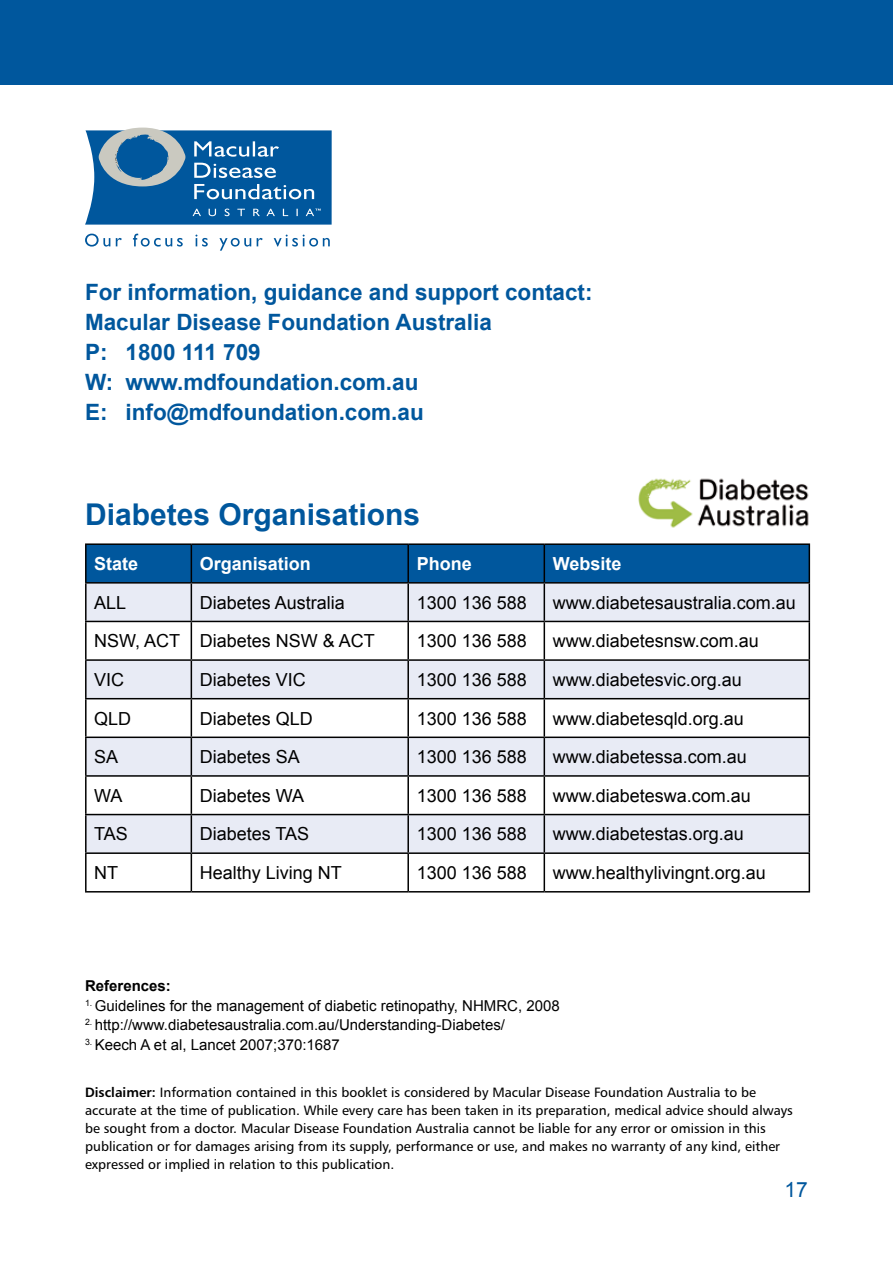
<style>
.page{position:relative;width:893px;height:1263px;background:#fff}
.page>*{position:absolute;margin:0;border:0;box-sizing:border-box;transform-origin:0 0}
.t1{font:700 30px "Arial";color:#00579d}
.t2{font:700 22.5px/30px "Arial";color:#00579d}
.t3{font:21px "Arial";color:#00579d}
.t4{font:18px "Arial";color:#000}
.t5{font:700 18px "Arial";color:#fff}
.t6{font:15px "Arial";color:#000}
.t7{font:700 15px "Arial";color:#000}
.t8{font:13.5px/18px "Humanist 777 BT Roman B";color:#000}
.s1{font-family:"Humanist 777 BT Bold B"}
</style>
<div class="page">
<div style="left:0;top:0;width:893px;height:85px;background:#00579d"></div>
<div style="left:87px;top:545px;width:722px;height:37px;background:#00579d"></div>
<svg style="left:87px;top:584px;width:722px;height:268px;fill:#e8ebf5"></svg>
<svg style="left:190px;top:854px;width:619px;height:37px"></svg>
<hr style="left:85px;top:543px;width:106px;height:2px;background:#000">
<hr style="left:85px;top:545px;width:2px;height:37px;background:#000">
<hr style="left:191px;top:543px;width:217px;height:2px;background:#000">
<hr style="left:191px;top:545px;width:1px;height:37px;background:#000">
<hr style="left:408px;top:543px;width:136px;height:2px;background:#000">
<hr style="left:407px;top:545px;width:2px;height:37px;background:#000">
<hr style="left:544px;top:543px;width:266px;height:2px;background:#000">
<hr style="left:544px;top:545px;width:1px;height:37px;background:#000">
<hr style="left:809px;top:545px;width:1px;height:37px;background:#000">
<hr style="left:85px;top:582px;width:106px;height:2px;background:#000">
<hr style="left:85px;top:584px;width:2px;height:37px;background:#000">
<hr style="left:191px;top:582px;width:217px;height:2px;background:#000">
<hr style="left:191px;top:584px;width:1px;height:37px;background:#000">
<hr style="left:408px;top:582px;width:136px;height:2px;background:#000">
<hr style="left:407px;top:584px;width:2px;height:37px;background:#000">
<hr style="left:544px;top:582px;width:266px;height:2px;background:#000">
<hr style="left:544px;top:584px;width:1px;height:37px;background:#000">
<hr style="left:809px;top:584px;width:1px;height:37px;background:#000">
<hr style="left:85px;top:621px;width:106px;height:1px;background:#000">
<hr style="left:85px;top:622px;width:2px;height:37px;background:#000">
<hr style="left:191px;top:621px;width:217px;height:1px;background:#000">
<hr style="left:191px;top:622px;width:1px;height:37px;background:#000">
<hr style="left:408px;top:621px;width:136px;height:1px;background:#000">
<hr style="left:407px;top:622px;width:2px;height:37px;background:#000">
<hr style="left:544px;top:621px;width:266px;height:1px;background:#000">
<hr style="left:544px;top:622px;width:1px;height:37px;background:#000">
<hr style="left:809px;top:622px;width:1px;height:37px;background:#000">
<hr style="left:85px;top:659px;width:106px;height:2px;background:#000">
<hr style="left:85px;top:661px;width:2px;height:37px;background:#000">
<hr style="left:191px;top:659px;width:217px;height:2px;background:#000">
<hr style="left:191px;top:661px;width:1px;height:37px;background:#000">
<hr style="left:408px;top:659px;width:136px;height:2px;background:#000">
<hr style="left:407px;top:661px;width:2px;height:37px;background:#000">
<hr style="left:544px;top:659px;width:266px;height:2px;background:#000">
<hr style="left:544px;top:661px;width:1px;height:37px;background:#000">
<hr style="left:809px;top:661px;width:1px;height:37px;background:#000">
<hr style="left:85px;top:698px;width:106px;height:1px;background:#000">
<hr style="left:85px;top:699px;width:2px;height:37px;background:#000">
<hr style="left:191px;top:698px;width:217px;height:1px;background:#000">
<hr style="left:191px;top:699px;width:1px;height:37px;background:#000">
<hr style="left:408px;top:698px;width:136px;height:1px;background:#000">
<hr style="left:407px;top:699px;width:2px;height:37px;background:#000">
<hr style="left:544px;top:698px;width:266px;height:1px;background:#000">
<hr style="left:544px;top:699px;width:1px;height:37px;background:#000">
<hr style="left:809px;top:699px;width:1px;height:37px;background:#000">
<hr style="left:85px;top:736px;width:106px;height:2px;background:#000">
<hr style="left:85px;top:738px;width:2px;height:37px;background:#000">
<hr style="left:191px;top:736px;width:217px;height:2px;background:#000">
<hr style="left:191px;top:738px;width:1px;height:37px;background:#000">
<hr style="left:408px;top:736px;width:136px;height:2px;background:#000">
<hr style="left:407px;top:738px;width:2px;height:37px;background:#000">
<hr style="left:544px;top:736px;width:266px;height:2px;background:#000">
<hr style="left:544px;top:738px;width:1px;height:37px;background:#000">
<hr style="left:809px;top:738px;width:1px;height:37px;background:#000">
<hr style="left:85px;top:775px;width:106px;height:2px;background:#000">
<hr style="left:85px;top:777px;width:2px;height:37px;background:#000">
<hr style="left:191px;top:775px;width:217px;height:2px;background:#000">
<hr style="left:191px;top:777px;width:1px;height:37px;background:#000">
<hr style="left:408px;top:775px;width:136px;height:2px;background:#000">
<hr style="left:407px;top:777px;width:2px;height:37px;background:#000">
<hr style="left:544px;top:775px;width:266px;height:2px;background:#000">
<hr style="left:544px;top:777px;width:1px;height:37px;background:#000">
<hr style="left:809px;top:777px;width:1px;height:37px;background:#000">
<hr style="left:85px;top:814px;width:106px;height:1px;background:#000">
<hr style="left:85px;top:815px;width:2px;height:37px;background:#000">
<hr style="left:191px;top:814px;width:217px;height:1px;background:#000">
<hr style="left:191px;top:815px;width:1px;height:37px;background:#000">
<hr style="left:408px;top:814px;width:136px;height:1px;background:#000">
<hr style="left:407px;top:815px;width:2px;height:37px;background:#000">
<hr style="left:544px;top:814px;width:266px;height:1px;background:#000">
<hr style="left:544px;top:815px;width:1px;height:37px;background:#000">
<hr style="left:809px;top:815px;width:1px;height:37px;background:#000">
<hr style="left:85px;top:852px;width:106px;height:2px;background:#000">
<hr style="left:85px;top:854px;width:2px;height:37px;background:#000">
<hr style="left:191px;top:852px;width:217px;height:2px;background:#000">
<hr style="left:191px;top:854px;width:1px;height:37px;background:#000">
<hr style="left:408px;top:852px;width:136px;height:2px;background:#000">
<hr style="left:407px;top:854px;width:2px;height:37px;background:#000">
<hr style="left:544px;top:852px;width:266px;height:2px;background:#000">
<hr style="left:544px;top:854px;width:1px;height:37px;background:#000">
<hr style="left:809px;top:854px;width:1px;height:37px;background:#000">
<hr style="left:85px;top:891px;width:106px;height:1px;background:#000">
<hr style="left:191px;top:891px;width:217px;height:1px;background:#000">
<hr style="left:408px;top:891px;width:136px;height:1px;background:#000">
<hr style="left:544px;top:891px;width:266px;height:1px;background:#000">
<img style="left:638px;top:478px;width:171px;height:50px">
<svg style="left:85px;top:234px;width:25px;height:13px"></svg>
<svg style="left:116px;top:238px;width:6px;height:8px"></svg>
<svg style="left:133px;top:233px;width:50px;height:14px"></svg>
<svg style="left:195px;top:235px;width:13px;height:12px"></svg>
<svg style="left:219px;top:238px;width:32px;height:13px"></svg>
<svg style="left:257px;top:238px;width:6px;height:8px"></svg>
<svg style="left:274px;top:235px;width:56px;height:12px"></svg>
<svg style="left:85px;top:128px;width:247px;height:97px;background:#3074ab"></svg>
<h2 class="t2" style="left:85px;top:278px;width:509px">For information, guidance and support contact:<br>Macular Disease Foundation Australia<br>P: 1800 111 709<br>W: www.mdfoundation.com.au<br>E: info@mdfoundation.com.au</h2>
<h1 class="t1" style="left:85px;top:494px;width:337px">Diabetes Organisations</h1>
<h3 class="t5" style="left:94px;top:552px;width:46px">State</h3>
<h3 class="t5" style="left:200px;top:552px;width:113px">Organisation</h3>
<h3 class="t5" style="left:417px;top:552px;width:57px">Phone</h3>
<h3 class="t5" style="left:553px;top:552px;width:70px">Website</h3>
<h3 class="t4" style="left:94px;top:591px;width:34px">ALL</h3>
<h3 class="t4" style="left:200px;top:591px;width:147px">Diabetes Australia</h3>
<h3 class="t4" style="left:417px;top:591px;width:112px">1300 136 588</h3>
<h3 class="t4" style="left:553px;top:591px;width:245px">www.diabetesaustralia.com.au</h3>
<h3 class="t4" style="left:94px;top:629px;width:282px">NSW, ACT Diabetes NSW &amp; ACT</h3>
<h3 class="t4" style="left:417px;top:629px;width:112px">1300 136 588</h3>
<h3 class="t4" style="left:553px;top:629px;width:208px">www.diabetesnsw.com.au</h3>
<h3 class="t4" style="left:94px;top:668px;width:32px">VIC</h3>
<h3 class="t4" style="left:200px;top:668px;width:108px">Diabetes VIC</h3>
<h3 class="t4" style="left:417px;top:668px;width:112px">1300 136 588</h3>
<h3 class="t4" style="left:553px;top:668px;width:191px">www.diabetesvic.org.au</h3>
<h3 class="t4" style="left:94px;top:706px;width:39px">QLD</h3>
<h3 class="t4" style="left:200px;top:706px;width:115px">Diabetes QLD</h3>
<h3 class="t4" style="left:417px;top:706px;width:112px">1300 136 588</h3>
<h3 class="t4" style="left:553px;top:706px;width:193px">www.diabetesqld.org.au</h3>
<h3 class="t4" style="left:94px;top:745px;width:26px">SA</h3>
<h3 class="t4" style="left:200px;top:745px;width:102px">Diabetes SA</h3>
<h3 class="t4" style="left:417px;top:745px;width:112px">1300 136 588</h3>
<h3 class="t4" style="left:553px;top:745px;width:196px">www.diabetessa.com.au</h3>
<h3 class="t4" style="left:94px;top:784px;width:30px">WA</h3>
<h3 class="t4" style="left:200px;top:784px;width:106px">Diabetes WA</h3>
<h3 class="t4" style="left:417px;top:784px;width:112px">1300 136 588</h3>
<h3 class="t4" style="left:553px;top:784px;width:200px">www.diabeteswa.com.au</h3>
<h3 class="t4" style="left:94px;top:822px;width:35px">TAS</h3>
<h3 class="t4" style="left:200px;top:822px;width:111px">Diabetes TAS</h3>
<h3 class="t4" style="left:417px;top:822px;width:112px">1300 136 588</h3>
<h3 class="t4" style="left:553px;top:822px;width:193px">www.diabetestas.org.au</h3>
<h3 class="t4" style="left:94px;top:861px;width:25px">NT</h3>
<h3 class="t4" style="left:200px;top:861px;width:144px">Healthy Living NT</h3>
<h3 class="t4" style="left:417px;top:861px;width:112px">1300 136 588</h3>
<h3 class="t4" style="left:553px;top:861px;width:215px">www.healthylivingnt.org.au</h3>
<p class="t7" style="left:85px;top:976px;width:87px">References:</p>
<p class="t6" style="left:85px;top:995px;width:476px"><sup>1.</sup> Guidelines for the management of diabetic retinopathy, NHMRC, 2008</p>
<p class="t6" style="left:85px;top:1015px;width:421px"><sup>2.</sup> http://www.diabetesaustralia.com.au/Understanding-Diabetes/</p>
<p class="t6" style="left:85px;top:1034px;width:256px"><sup>3.</sup> Keech A et al, Lancet 2007;370:1687</p>
<p class="t8" style="left:85px;top:1083px;width:709px"><span class="s1">Disclaimer:</span> Information contained in this booklet is considered by Macular Disease Foundation Australia to be accurate at the time of publication. While every care has been taken in its preparation, medical advice should always be sought from a doctor. Macular Disease Foundation Australia cannot be liable for any error or omission in this publication or for damages arising from its supply, performance or use, and makes no warranty of any kind, either expressed or implied in relation to this publication.</p>
<h3 class="t3" style="left:785px;top:1176px;width:25px">17</h3>
</div>
